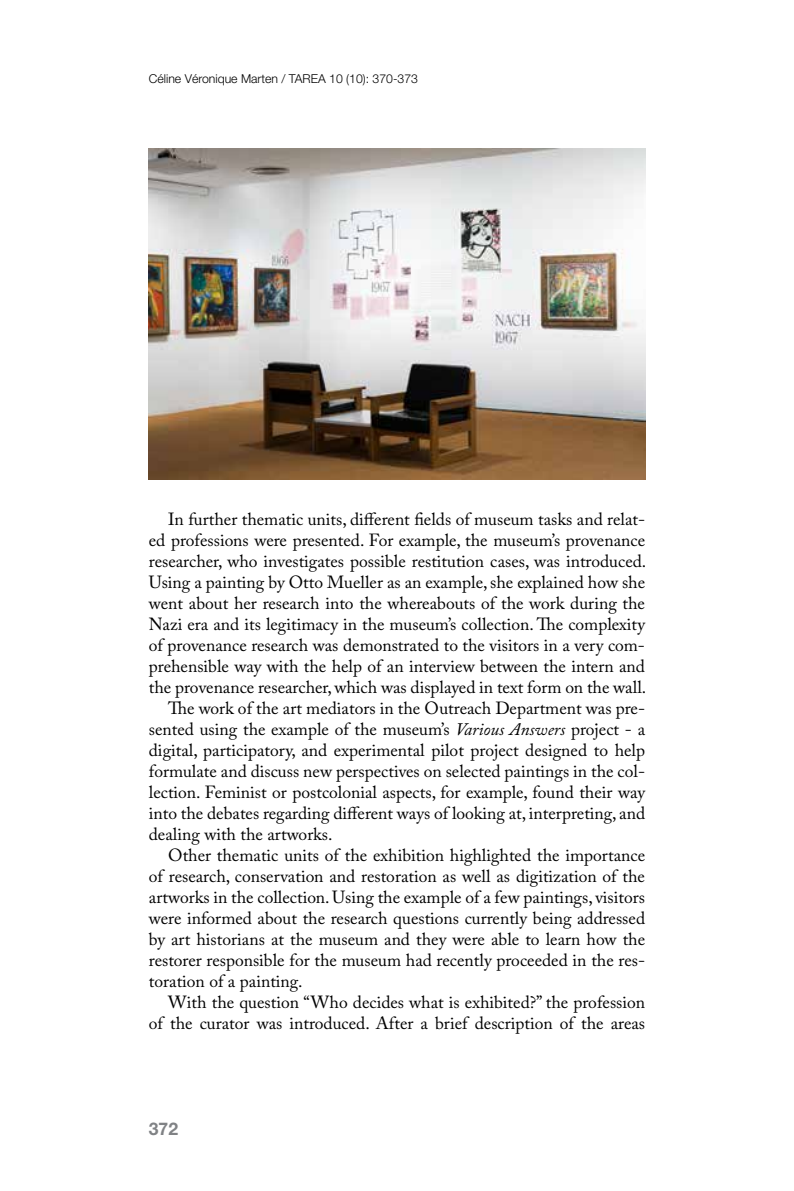
<style>
.page{position:relative;width:794px;height:1191px;background:#fff}
.page>*{position:absolute;margin:0;border:0;box-sizing:border-box;transform-origin:0 0}
.t1{font:17.5px "Adobe Caslon Pro";color:#000}
.t2{font:700 17.5px "Helvetica Neue";color:#808285}
.t3{font:300 12.25px "Helvetica Neue";color:#000}
.s1{font-style:italic}
</style>
<div class="page">
<img style="left:149px;top:149px;width:496px;height:331px">
<p class="t3" style="left:149px;top:71px;width:271px">Céline Véronique Marten / TAREA 10 (10): 370-373</p>
<p class="t1" style="left:168px;top:509px;width:478px">In further thematic units, different fields of museum tasks and relat-</p>
<p class="t1" style="left:149px;top:530px;width:498px">ed professions were presented. For example, the museum’s provenance</p>
<p class="t1" style="left:149px;top:551px;width:499px">researcher, who investigates possible restitution cases, was introduced.</p>
<p class="t1" style="left:149px;top:572px;width:498px">Using a painting by Otto Mueller as an example, she explained how she</p>
<p class="t1" style="left:149px;top:593px;width:497px">went about her research into the whereabouts of the work during the</p>
<p class="t1" style="left:149px;top:614px;width:498px">Nazi era and its legitimacy in the museum’s collection. The complexity</p>
<p class="t1" style="left:149px;top:635px;width:497px">of provenance research was demonstrated to the visitors in a very com-</p>
<p class="t1" style="left:149px;top:656px;width:498px">prehensible way with the help of an interview between the intern and</p>
<p class="t1" style="left:149px;top:677px;width:499px">the provenance researcher, which was displayed in text form on the wall.</p>
<p class="t1" style="left:168px;top:698px;width:478px">The work of the art mediators in the Outreach Department was pre-</p>
<p class="t1" style="left:149px;top:719px;width:498px">sented using the example of the museum’s <span class="s1">Various Answers</span> project - a</p>
<p class="t1" style="left:149px;top:740px;width:498px">digital, participatory, and experimental pilot project designed to help</p>
<p class="t1" style="left:149px;top:761px;width:498px">formulate and discuss new perspectives on selected paintings in the col-</p>
<p class="t1" style="left:149px;top:782px;width:498px">lection. Feminist or postcolonial aspects, for example, found their way</p>
<p class="t1" style="left:149px;top:803px;width:498px">into the debates regarding different ways of looking at, interpreting, and</p>
<p class="t1" style="left:149px;top:824px;width:185px">dealing with the artworks.</p>
<p class="t1" style="left:168px;top:845px;width:478px">Other thematic units of the exhibition highlighted the importance</p>
<p class="t1" style="left:149px;top:866px;width:498px">of research, conservation and restoration as well as digitization of the</p>
<p class="t1" style="left:149px;top:887px;width:497px">artworks in the collection. Using the example of a few paintings, visitors</p>
<p class="t1" style="left:149px;top:908px;width:498px">were informed about the research questions currently being addressed</p>
<p class="t1" style="left:149px;top:929px;width:498px">by art historians at the museum and they were able to learn how the</p>
<p class="t1" style="left:149px;top:950px;width:498px">restorer responsible for the museum had recently proceeded in the res-</p>
<p class="t1" style="left:149px;top:971px;width:155px">toration of a painting.</p>
<p class="t1" style="left:168px;top:992px;width:478px">With the question “Who decides what is exhibited?” the profession</p>
<p class="t1" style="left:149px;top:1013px;width:498px">of the curator was introduced. After a brief description of the areas</p>
<p class="t2" style="left:149px;top:1118px;width:31px">372</p>
</div>
